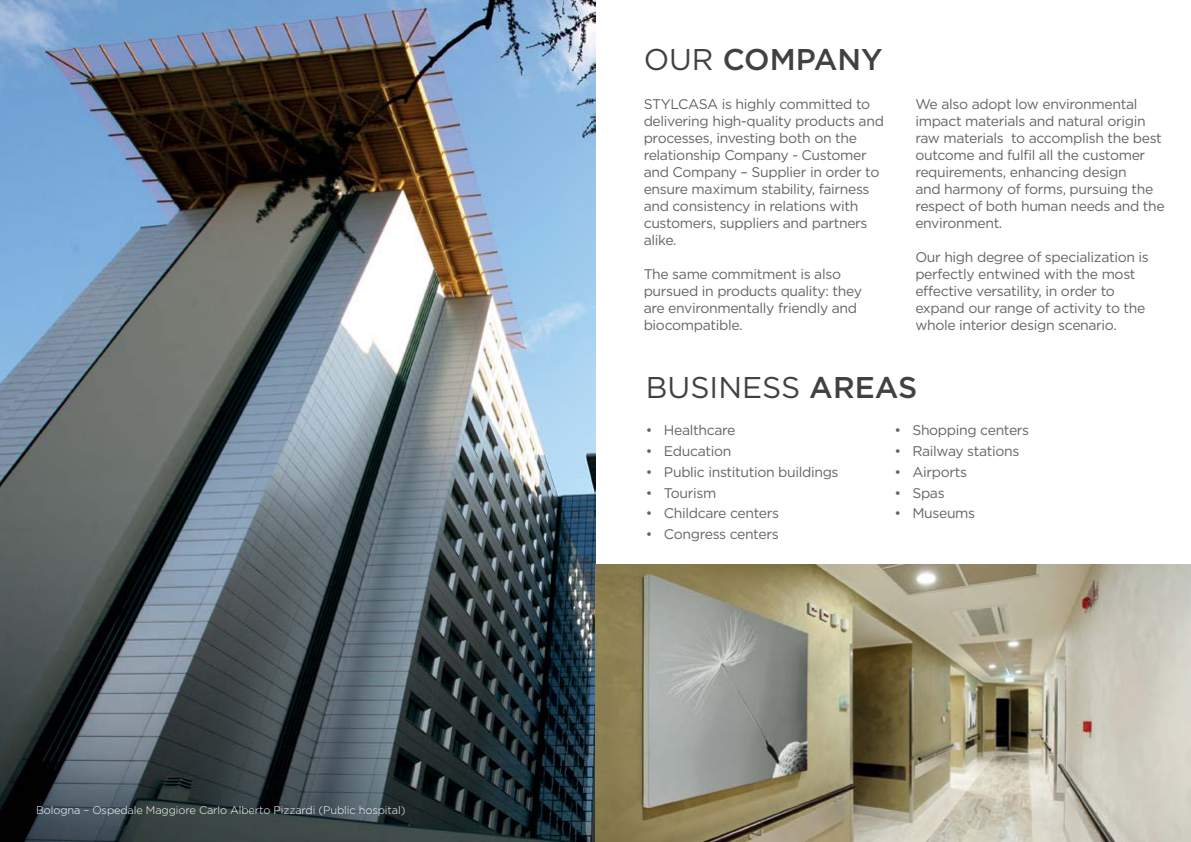
<style>
.page{position:relative;width:1191px;height:842px;background:#fff}
.page>*{position:absolute;margin:0;border:0;box-sizing:border-box;transform-origin:0 0}
.t1{font:30px "Gotham";color:#414042}
.t2{font:500 30px "Gotham";color:#414042}
.t3{font:14px/17px "Gotham";letter-spacing:-.025em;color:#636466}
.t4{font:300 11px "Gotham";letter-spacing:-.01em;color:#fff}
.s1{font-weight:400}
.s2{font-weight:500}
</style>
<div class="page">
<img style="left:0;top:0;width:595px;height:841px">
<img style="left:595px;top:564px;width:596px;height:278px">
<p class="t4" style="left:36px;top:804px;width:371px">Bologna – Ospedale Maggiore Carlo Alberto Pizzardi (Public hospital)</p>
<h1 class="t2" style="left:643px;top:42px;width:240px"><span class="s1">OUR</span> COMPANY</h1>
<p class="t3" style="left:643px;top:96px;width:242px">STYLCASA is highly committed to delivering high-quality products and processes, investing both on the relationship Company - Customer and Company – Supplier in order to ensure maximum stability, fairness and consistency in relations with customers, suppliers and partners alike.</p>
<p class="t3" style="left:643px;top:266px;width:220px">The same commitment is also pursued in products quality: they are environmentally friendly and biocompatible.</p>
<p class="t3" style="left:915px;top:96px;width:251px">We also adopt low environmental impact materials and natural origin raw materials to accomplish the best outcome and fulfil all the customer requirements, enhancing design<br>and harmony of forms, pursuing the respect of both human needs and the environment.</p>
<p class="t3" style="left:915px;top:249px;width:235px">Our high degree of specialization is perfectly entwined with the most effective versatility, in order to expand our range of activity to the whole interior design scenario.</p>
<h1 class="t1" style="left:646px;top:371px;width:273px">BUSINESS <span class="s2">AREAS</span></h1>
<p class="t3" style="left:646px;top:421px;width:91px">• Healthcare</p>
<p class="t3" style="left:646px;top:442px;width:87px">• Education</p>
<p class="t3" style="left:646px;top:463px;width:194px">• Public institution buildings</p>
<p class="t3" style="left:646px;top:484px;width:72px">• Tourism</p>
<p class="t3" style="left:646px;top:505px;width:135px">• Childcare centers</p>
<p class="t3" style="left:646px;top:525px;width:134px">• Congress centers</p>
<p class="t3" style="left:894px;top:421px;width:136px">• Shopping centers</p>
<p class="t3" style="left:894px;top:442px;width:126px">• Railway stations</p>
<p class="t3" style="left:894px;top:463px;width:74px">• Airports</p>
<p class="t3" style="left:894px;top:484px;width:52px">• Spas</p>
<p class="t3" style="left:894px;top:505px;width:82px">• Museums</p>
</div>
